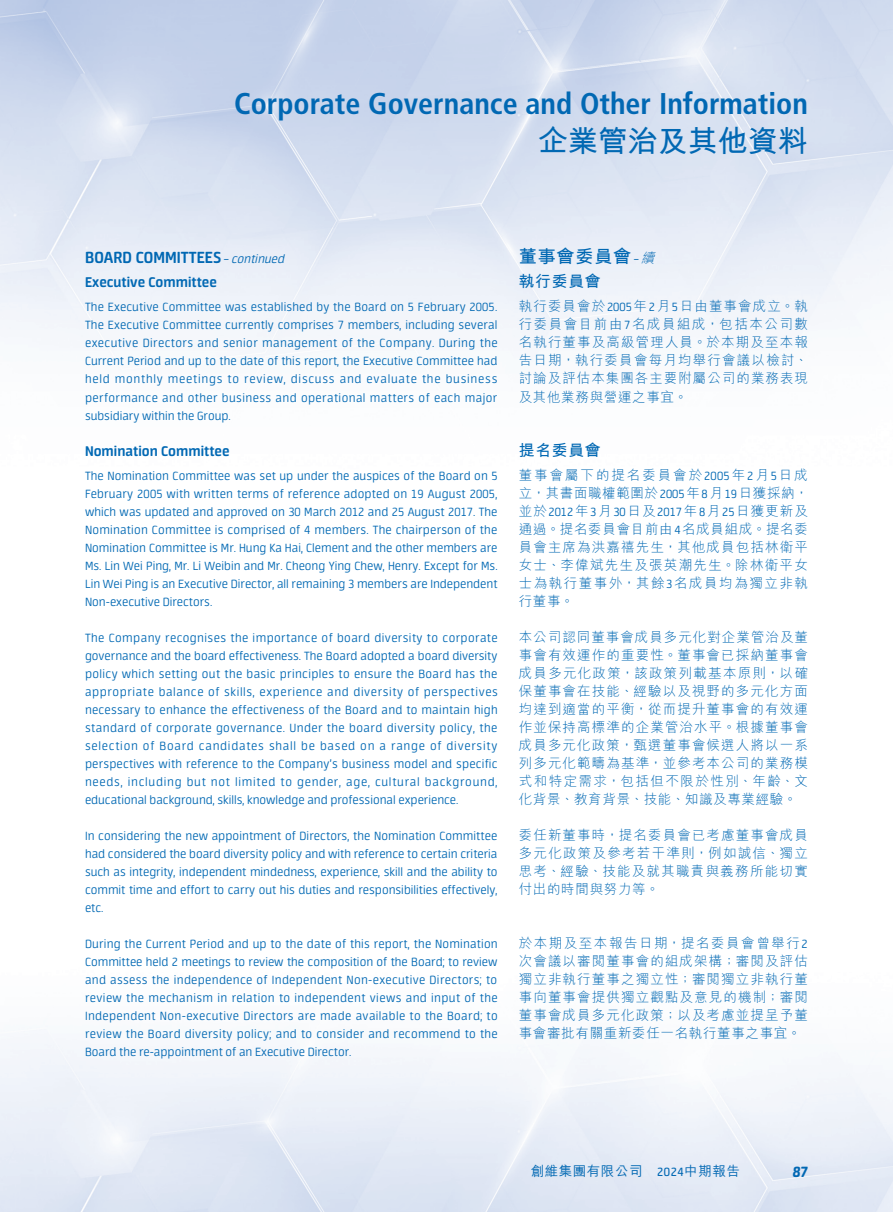
<style>
.page{position:relative;width:893px;height:1212px;background:#fff}
.page>*{position:absolute;margin:0;border:0;box-sizing:border-box;transform-origin:0 0}
.t1{font:700 condensed 30px "Frutiger LT Std";color:#0168b3}
.t2{font:700 30px "M Hei HK";color:#0168b3}
._01_H1{font:700 18px "Neuron";color:#0168b3}
._01_H1-2{font:700 18px "M Hei HK";letter-spacing:.05em;color:#0168b3}
.t3{font:italic 800 16.5px "Neuron";color:#0168b3}
._02_H2{font:700 15.75px "Neuron";color:#0168b3}
._02_H2-2{font:700 15.75px "M Hei HK";letter-spacing:.05em;color:#0168b3}
._00_txt{font:300 13.5px/18px "Neuron";color:#0168b3;text-align:justify}
._00_txt-2{font:300 13.5px/18px "M Hei HK";letter-spacing:.085em;color:#0168b3;text-align:justify}
.t4{font:500 13.5px "M Hei HK";letter-spacing:.04em;color:#0168b3}
.s1{font-weight:300;font-style:italic;font-size:13.5px}
.s2{font-family:"Neuron";font-weight:300;font-style:italic;font-size:13.5px}
.s3{font-family:"Neuron"}
.s4{font-family:"Neuron";font-weight:400}
</style>
<div class="page">
<img style="left:0;top:0;width:893px;height:1212px">
<h1 class="t1" style="left:234px;top:85px;width:575px">Corporate Governance and Other Information</h1>
<h1 class="t2" style="left:538px;top:119px;width:271px">企業管治及其他資料</h1>
<p class="_01_H1" style="left:85px;top:247px;width:204px">BOARD COMMITTEES<span class="s1">–continued</span></p>
<p class="_02_H2" style="left:85px;top:273px;width:133px">Executive Committee</p>
<p class="_00_txt" style="left:85px;top:298px;width:414px">The Executive Committee was established by the Board on 5 February 2005.<br>The Executive Committee currently comprises 7 members, including several executive Directors and senior management of the Company. During the Current Period and up to the date of this report, the Executive Committee had held monthly meetings to review, discuss and evaluate the business performance and other business and operational matters of each major subsidiary within the Group.</p>
<p class="_02_H2" style="left:85px;top:442px;width:146px">Nomination Committee</p>
<p class="_00_txt" style="left:85px;top:467px;width:414px">The Nomination Committee was set up under the auspices of the Board on 5<br>February 2005 with written terms of reference adopted on 19 August 2005, which was updated and approved on 30 March 2012 and 25 August 2017. The Nomination Committee is comprised of 4 members. The chairperson of the Nomination Committee is Mr. Hung Ka Hai, Clement and the other members are Ms. Lin Wei Ping, Mr. Li Weibin and Mr. Cheong Ying Chew, Henry. Except for Ms.<br>Lin Wei Ping is an Executive Director, all remaining 3 members are Independent Non-executive Directors.</p>
<p class="_00_txt" style="left:85px;top:629px;width:414px">The Company recognises the importance of board diversity to corporate governance and the board effectiveness. The Board adopted a board diversity policy which setting out the basic principles to ensure the Board has the appropriate balance of skills, experience and diversity of perspectives necessary to enhance the effectiveness of the Board and to maintain high standard of corporate governance. Under the board diversity policy, the selection of Board candidates shall be based on a range of diversity perspectives with reference to the Company’s business model and specific needs, including but not limited to gender, age, cultural background, educational background, skills, knowledge and professional experience.</p>
<p class="_00_txt" style="left:85px;top:827px;width:414px">In considering the new appointment of Directors, the Nomination Committee had considered the board diversity policy and with reference to certain criteria such as integrity, independent mindedness, experience, skill and the ability to commit time and effort to carry out his duties and responsibilities effectively, etc.</p>
<p class="_00_txt" style="left:85px;top:935px;width:414px">During the Current Period and up to the date of this report, the Nomination Committee held 2 meetings to review the composition of the Board; to review and assess the independence of Independent Non-executive Directors; to review the mechanism in relation to independent views and input of the Independent Non-executive Directors are made available to the Board; to review the Board diversity policy; and to consider and recommend to the Board the re-appointment of an Executive Director.</p>
<p class="_01_H1-2" style="left:519px;top:243px;width:140px">董事會委員會<span class="s2">–</span><span class="s1">續</span></p>
<p class="_02_H2-2" style="left:519px;top:270px;width:83px">執行委員會</p>
<p class="_00_txt-2" style="left:519px;top:297px;width:291px">執行委員會於<span class="s3">2005</span>年<span class="s3">2</span>月<span class="s3">5</span>日由董事會成立。執行委員會目前由<span class="s3">7</span>名成員組成，包括本公司數名執行董事及高級管理人員。於本期及至本報告日期，執行委員會每月均舉行會議以檢討、討論及評估本集團各主要附屬公司的業務表現及其他業務與營運之事宜。</p>
<p class="_02_H2-2" style="left:519px;top:438px;width:83px">提名委員會</p>
<p class="_00_txt-2" style="left:519px;top:466px;width:291px">董事會屬下的提名委員會於<span class="s3">2005</span>年<span class="s3">2</span>月<span class="s3">5</span>日成立，其書面職權範圍於<span class="s3">2005</span>年<span class="s3">8</span>月<span class="s3">19</span>日獲採納，並於<span class="s3">2012</span>年<span class="s3">3</span>月<span class="s3">30</span>日及<span class="s3">2017</span>年<span class="s3">8</span>月<span class="s3">25</span>日獲更新及通過。提名委員會目前由<span class="s3">4</span>名成員組成。提名委員會主席為洪嘉禧先生，其他成員包括林衛平女士、李偉斌先生及張英潮先生。除林衛平女士為執行董事外，其餘<span class="s3">3</span>名成員均為獨立非執行董事。</p>
<p class="_00_txt-2" style="left:519px;top:628px;width:291px">本公司認同董事會成員多元化對企業管治及董事會有效運作的重要性。董事會已採納董事會成員多元化政策，該政策列載基本原則，以確保董事會在技能、經驗以及視野的多元化方面均達到適當的平衡，從而提升董事會的有效運作並保持高標準的企業管治水平。根據董事會成員多元化政策，甄選董事會候選人將以一系列多元化範疇為基準，並參考本公司的業務模式和特定需求，包括但不限於性別、年齡、文化背景、教育背景、技能、知識及專業經驗。</p>
<p class="_00_txt-2" style="left:519px;top:826px;width:291px">委任新董事時，提名委員會已考慮董事會成員多元化政策及參考若干準則，例如誠信、獨立思考、經驗、技能及就其職責與義務所能切實付出的時間與努力等。</p>
<p class="_00_txt-2" style="left:519px;top:934px;width:291px">於本期及至本報告日期，提名委員會曾舉行<span class="s3">2</span>次會議以審閱董事會的組成架構；審閱及評估獨立非執行董事之獨立性；審閱獨立非執行董事向董事會提供獨立觀點及意見的機制；審閱董事會成員多元化政策；以及考慮並提呈予董事會審批有關重新委任一名執行董事之事宜。</p>
<p class="t4" style="left:531px;top:1161px;width:211px">創維集團有限公司 <span class="s4">2024</span>中期報告</p>
<p class="t3" style="left:793px;top:1162px;width:17px">87</p>
</div>
